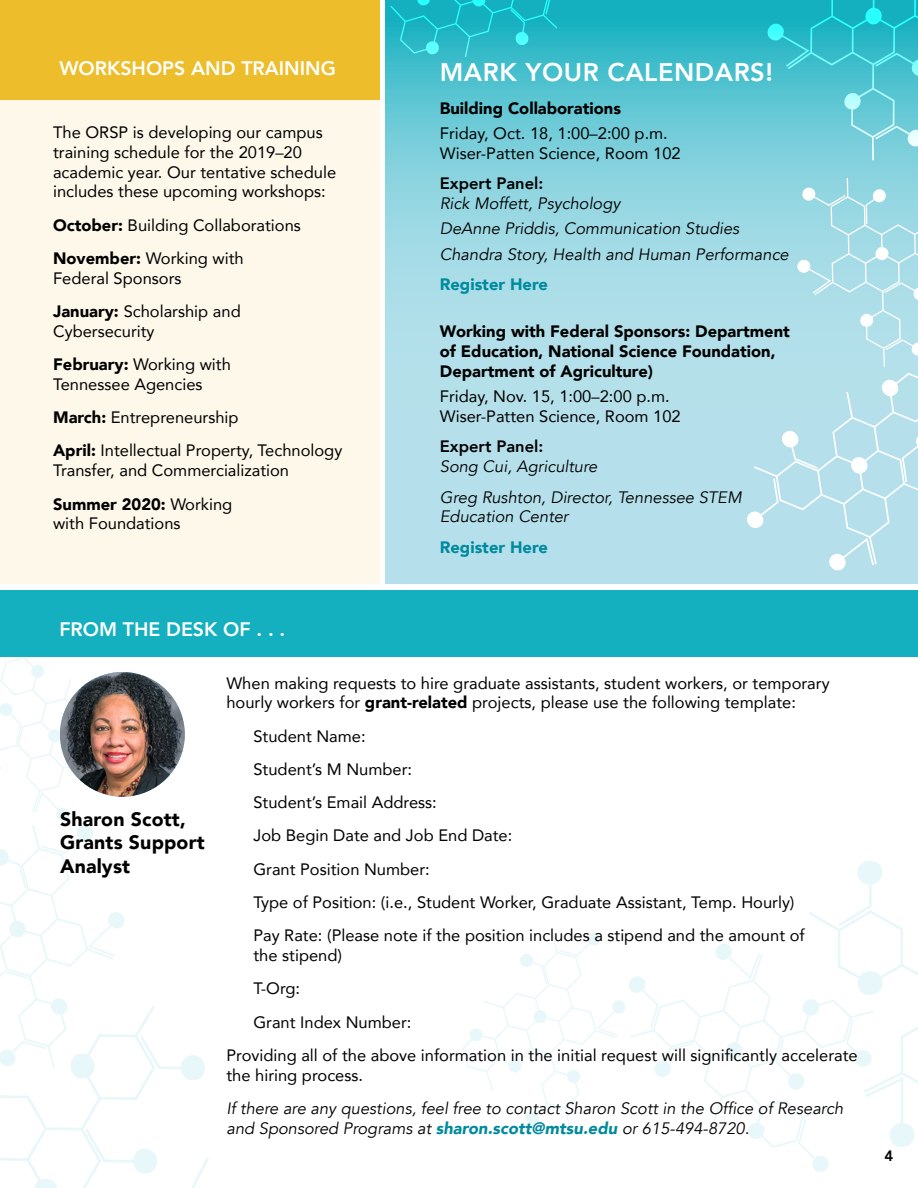
<style>
.page{position:relative;width:918px;height:1188px;background:#fff}
.page>*{position:absolute;margin:0;border:0;box-sizing:border-box;transform-origin:0 0}
.t1{font:800 25.5px "Avenir";letter-spacing:.02em;color:#fff}
.t2{font:800 19.5px "Avenir";color:#fff}
.t3{font:900 19.5px/23.4px "Avenir";letter-spacing:.01em;color:#000}
.t4{font:16.5px/33.3px "Avenir";color:#000}
.t5{font:italic 16.5px/25.2px "Avenir";color:#000}
.t6{font:900 16.5px/19.8px "Avenir";color:#000}
.t7{font:800 16.5px "Avenir";color:#000}
.t8{font:900 16.5px "Avenir";color:#008a9e}
.t9{font:800 15px "Avenir";color:#000}
.s1{font-weight:900}
.s2{font-weight:900;color:#008a9e}
</style>
<div class="page">
<div style="left:0;top:58px;width:379px;height:525px;background:#fdf8ea"></div>
<svg style="left:693px;top:954px;width:83px;height:194px"></svg>
<svg style="left:711px;top:944px;width:49px;height:35px"></svg>
<svg style="left:776px;top:861px;width:142px;height:311px"></svg>
<svg style="left:462px;top:932px;width:231px;height:194px"></svg>
<svg style="left:0;top:657px;width:209px;height:531px"></svg>
<img style="left:60px;top:672px;width:125px;height:125px;border-radius:62px">
<div style="left:0;top:0;width:379px;height:100px;background:#edbd2b"></div>
<div style="left:0;top:590px;width:918px;height:66px;background:#14b0bf"></div>
<svg style="left:386px;top:0;width:532px;height:583px;background:#96d7e2"></svg>
<svg style="left:390px;top:0;width:190px;height:57px;background:#22b9c7"></svg>
<svg style="left:797px;top:178px;width:121px;height:189px;background:#acdee8"></svg>
<svg style="left:763px;top:0;width:155px;height:160px;background:#4ec5d1"></svg>
<svg style="left:742px;top:373px;width:176px;height:202px;background:#bae2ec"></svg>
<p class="t2" style="left:59px;top:53px;width:278px">WORKSHOPS AND TRAINING</p>
<p class="t4" style="left:53px;top:122px;width:285px;line-height:19.8px">The ORSP is developing our campus training schedule for the 2019–20 academic year. Our tentative schedule includes these upcoming workshops:</p>
<p class="t4" style="left:53px;top:208px;width:249px"><span class="s1">October:</span> Building Collaborations<br><span class="s1">November:</span> Working with</p>
<p class="t4" style="left:53px;top:261px;width:189px">Federal Sponsors<br><span class="s1">January:</span> Scholarship and</p>
<p class="t4" style="left:53px;top:314px;width:179px">Cybersecurity<br><span class="s1">February:</span> Working with</p>
<p class="t4" style="left:53px;top:367px;width:291px">Tennessee Agencies<br><span class="s1">March:</span> Entrepreneurship<br><span class="s1">April:</span> Intellectual Property, Technology</p>
<p class="t4" style="left:53px;top:453px;width:238px">Transfer, and Commercialization<br><span class="s1">Summer 2020:</span> Working</p>
<p class="t4" style="left:53px;top:507px;width:129px">with Foundations</p>
<p class="t2" style="left:59px;top:614px;width:227px">FROM THE DESK OF . . .</p>
<h1 class="t1" style="left:440px;top:52px;width:335px">MARK YOUR CALENDARS!</h1>
<p class="t6" style="left:440px;top:98px;width:183px">Building Collaborations</p>
<p class="t4" style="left:440px;top:123px;width:242px;line-height:19.8px">Friday, Oct. 18, 1:00–2:00 p.m.<br>Wiser-Patten Science, Room 102</p>
<p class="t7" style="left:440px;top:171px;width:105px">Expert Panel:</p>
<p class="t5" style="left:440px;top:191px;width:350px">Rick Moffett, Psychology<br>DeAnne Priddis, Communication Studies<br>Chandra Story, Health and Human Performance</p>
<p class="t8" style="left:440px;top:270px;width:110px">Register Here</p>
<p class="t6" style="left:440px;top:321px;width:352px">Working with Federal Sponsors: Department of Education, National Science Foundation,<br>Department of Agriculture)</p>
<p class="t4" style="left:440px;top:386px;width:242px;line-height:19.8px">Friday, Nov. 15, 1:00–2:00 p.m.<br>Wiser-Patten Science, Room 102</p>
<p class="t7" style="left:440px;top:434px;width:105px">Expert Panel:</p>
<p class="t5" style="left:440px;top:451px;width:303px;line-height:30.6px">Song Cui, Agriculture<br>Greg Rushton, Director, Tennessee STEM</p>
<p class="t5" style="left:440px;top:504px;width:130px">Education Center</p>
<p class="t8" style="left:440px;top:533px;width:110px">Register Here</p>
<p class="t3" style="left:60px;top:807px;width:146px">Sharon Scott,<br>Grants Support<br>Analyst</p>
<p class="t4" style="left:226px;top:672px;width:605px;line-height:19.8px">When making requests to hire graduate assistants, student workers, or temporary hourly workers for <span class="s1">grant-related</span> projects, please use the following template:</p>
<p class="t4" style="left:253px;top:719px;width:553px">Student Name:<br>Student’s M Number:<br>Student’s Email Address:<br>Job Begin Date and Job End Date:<br>Grant Position Number:<br>Type of Position: (i.e., Student Worker, Graduate Assistant, Temp. Hourly)<br>Pay Rate: (Please note if the position includes a stipend and the amount of</p>
<p class="t4" style="left:253px;top:938px;width:90px">the stipend)</p>
<p class="t4" style="left:253px;top:972px;width:48px">T-Org:</p>
<p class="t4" style="left:253px;top:1005px;width:160px">Grant Index Number:</p>
<p class="t4" style="left:226px;top:1038px;width:633px">Providing all of the above information in the initial request will significantly accelerate</p>
<p class="t4" style="left:226px;top:1058px;width:138px">the hiring process.</p>
<p class="t5" style="left:226px;top:1099px;width:618px;line-height:19.8px">If there are any questions, feel free to contact Sharon Scott in the Office of Research and Sponsored Programs at <span class="s2">sharon.scott@mtsu.edu</span> or 615-494-8720.</p>
<p class="t9" style="left:884px;top:1144px;width:10px">4</p>
</div>
